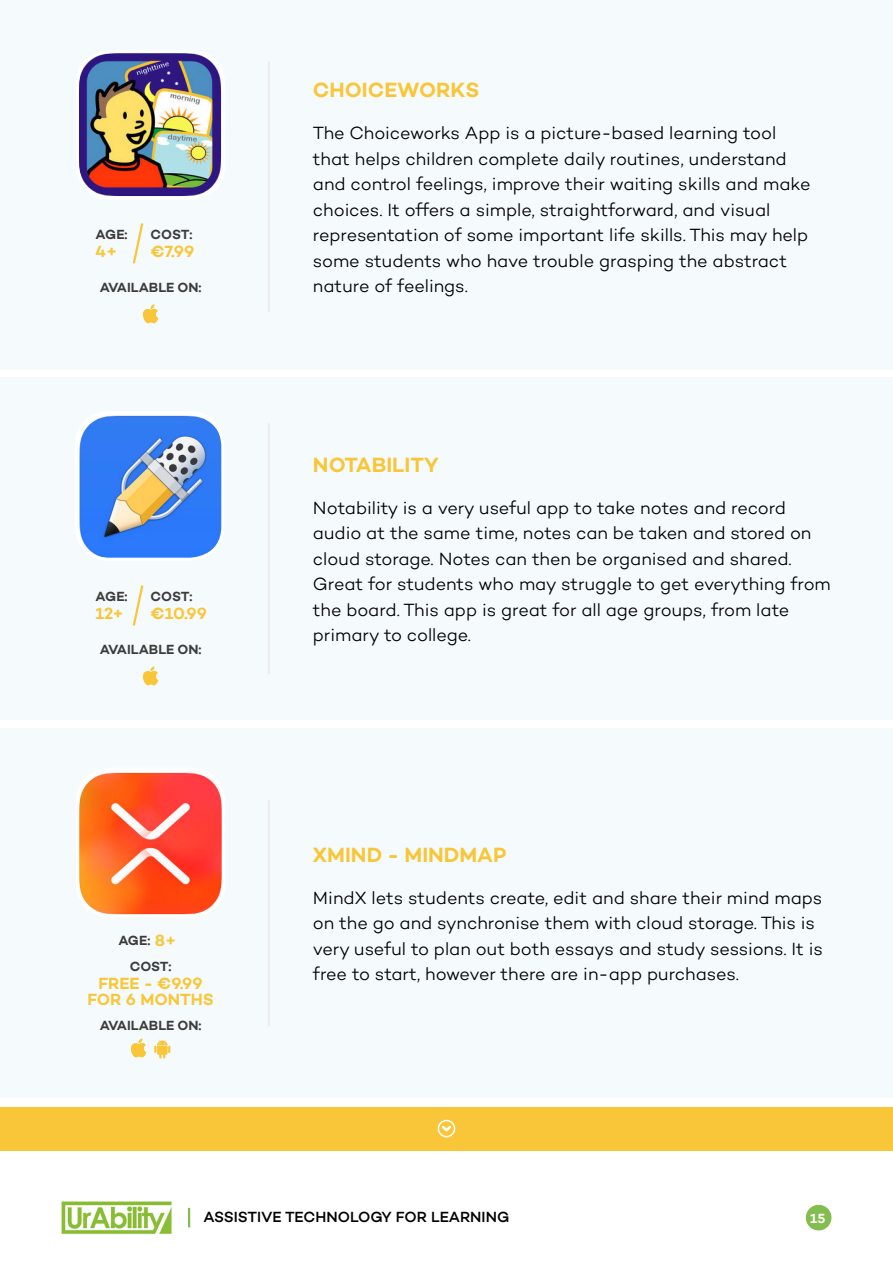
<style>
.page{position:relative;width:893px;height:1263px;background:#fff}
.page>*{position:absolute;margin:0;border:0;box-sizing:border-box;transform-origin:0 0}
.t1{font:600 21px "Campton";color:#f9c639}
.t2{font:300 18px/25.5px "Campton";letter-spacing:-.005em;color:#000}
.t3{font:600 16.5px/16.5px "Campton";color:#f9c639;text-align:center}
.t4{font:500 15px "Campton";color:#000}
.t5{font:600 13.5px "Campton";color:#3c3c3b}
.t6{font:600 13.5px "Campton";color:#fff}
.s1{font-size:16.5px;color:#f9c639}
</style>
<div class="page">
<img style="left:61px;top:1201px;width:111px;height:33px">
<svg style="left:188px;top:1208px;width:2px;height:19px"></svg>
<div style="left:806px;top:1205px;width:25px;height:25px;background:#84bd4f;border-radius:50%"></div>
<div style="left:0;top:0;width:893px;height:370px;background:#f5fbfd"></div>
<div style="left:0;top:377px;width:893px;height:343px;background:#f5fbfd"></div>
<img style="left:80px;top:54px;width:141px;height:142px">
<div style="left:76px;top:50px;width:149px;height:150px;border:3px solid #fff;border-radius:33px"></div>
<svg style="left:142px;top:304px;width:16px;height:19px"></svg>
<svg style="left:132px;top:223px;width:12px;height:41px"></svg>
<img style="left:79px;top:415px;width:141px;height:142px">
<div style="left:75px;top:411px;width:149px;height:150px;border:3px solid #fff;border-radius:33px"></div>
<svg style="left:142px;top:666px;width:16px;height:19px"></svg>
<svg style="left:132px;top:585px;width:12px;height:41px"></svg>
<hr style="left:268px;top:61px;width:2px;height:251px;background:#ededed">
<hr style="left:268px;top:423px;width:2px;height:251px;background:#ededed">
<div style="left:0;top:729px;width:893px;height:369px;background:#f5fbfd"></div>
<hr style="left:268px;top:800px;width:2px;height:226px;background:#ededed">
<img style="left:80px;top:772px;width:141px;height:141px">
<div style="left:76px;top:768px;width:149px;height:149px;border:3px solid #fff;border-radius:33px"></div>
<svg style="left:130px;top:1038px;width:16px;height:19px"></svg>
<svg style="left:154px;top:1039px;width:16px;height:19px"></svg>
<div style="left:0;top:1107px;width:893px;height:43px;background:#f9c639"></div>
<svg style="left:441px;top:1125px;width:11px;height:7px"></svg>
<div style="left:438px;top:1120px;width:17px;height:17px;border:2px solid #fff;border-radius:50%"></div>
<p class="t5" style="left:96px;top:225px;width:34px">AGE:</p>
<p class="t5" style="left:151px;top:225px;width:43px">COST:</p>
<p class="t3" style="left:96px;top:243px;width:23px">4+</p>
<p class="t3" style="left:151px;top:243px;width:45px">€7.99</p>
<p class="t5" style="left:100px;top:279px;width:103px">AVAILABLE ON:</p>
<p class="t5" style="left:96px;top:587px;width:34px">AGE:</p>
<p class="t5" style="left:151px;top:587px;width:43px">COST:</p>
<p class="t3" style="left:96px;top:605px;width:30px">12+</p>
<p class="t3" style="left:151px;top:605px;width:58px">€10.99</p>
<p class="t5" style="left:100px;top:641px;width:103px">AVAILABLE ON:</p>
<p class="t5" style="left:118px;top:932px;width:59px">AGE: <span class="s1">8+</span></p>
<p class="t5" style="left:130px;top:958px;width:43px">COST:</p>
<p class="t3" style="left:87px;top:975px;width:128px">FREE - €9.99<br>FOR 6 MONTHS</p>
<p class="t5" style="left:100px;top:1016px;width:103px">AVAILABLE ON:</p>
<p class="t1" style="left:313px;top:77px;width:168px">CHOICEWORKS</p>
<p class="t2" style="left:313px;top:120px;width:499px">The Choiceworks App is a picture-based learning tool that helps children complete daily routines, understand and control feelings, improve their waiting skills and make choices. It offers a simple, straightforward, and visual representation of some important life skills. This may help some students who have trouble grasping the abstract nature of feelings.</p>
<p class="t1" style="left:313px;top:451px;width:127px">NOTABILITY</p>
<p class="t2" style="left:313px;top:495px;width:519px">Notability is a very useful app to take notes and record audio at the same time, notes can be taken and stored on cloud storage. Notes can then be organised and shared.<br>Great for students who may struggle to get everything from the board. This app is great for all age groups, from late primary to college.</p>
<p class="t1" style="left:313px;top:841px;width:195px">XMIND - MINDMAP</p>
<p class="t2" style="left:313px;top:885px;width:512px">MindX lets students create, edit and share their mind maps on the go and synchronise them with cloud storage. This is very useful to plan out both essays and study sessions. It is free to start, however there are in-app purchases.</p>
<p class="t4" style="left:203px;top:1208px;width:307px">ASSISTIVE TECHNOLOGY FOR LEARNING</p>
<p class="t6" style="left:810px;top:1209px;width:17px">15</p>
</div>
